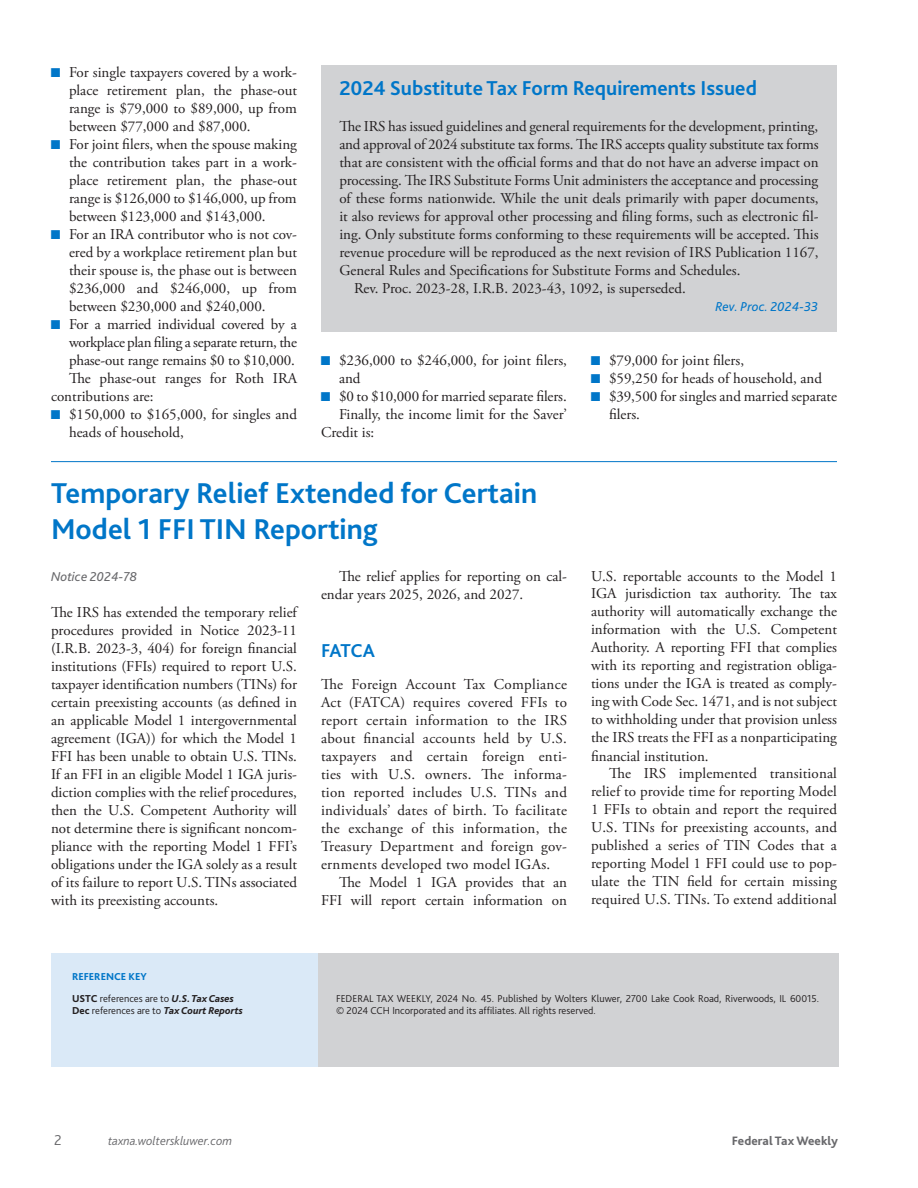
<style>
.page{position:relative;width:918px;height:1188px;background:#fff}
.page>*{position:absolute;margin:0;border:0;box-sizing:border-box;transform-origin:0 0}
.t1{font:700 30px/36px "Bliss 2";color:#0076c8}
.t2{font:700 21px "Bliss 2";color:#0076c8}
.t3{font:700 19.5px "Bliss 2";letter-spacing:-.035em;color:#0076c8}
.t4{font:15px/18px "Adobe Garamond Pro";color:#231f20;text-align:justify}
.t5{font:15px "Adobe Garamond Pro";letter-spacing:-.02em;color:#231f20}
.t6{font:300 15px "Bliss 2";color:#69696c}
.t7{font:italic 13.5px "Bliss 2";color:#0076c8}
.t8{font:italic 13.5px "Bliss 2";color:#69696c}
.t9{font:italic 300 12.75px "Bliss 2";color:#69696c}
.t10{font:800 12.75px "Bliss 2";color:#69696c}
.t11{font:300 10.5px/12.6px "Bliss 2";color:#231f20}
.s1{color:#0076c8}
.s2{font-weight:800;color:#0076c8}
.s3{font-weight:800}
.s4{font-weight:800;font-style:italic}
</style>
<div class="page">
<hr style="left:51px;top:461px;width:786px;height:1px;background:#0076c8">
<div style="left:321px;top:65px;width:516px;height:53px;background:#d1d2d4"></div>
<div style="left:321px;top:101px;width:516px;height:196px;background:#d1d2d4"></div>
<div style="left:321px;top:267px;width:516px;height:45px;background:#d1d2d4"></div>
<div style="left:321px;top:298px;width:516px;height:34px;background:#d1d2d4"></div>
<div style="left:51px;top:953px;width:267px;height:113px;background:#dae9f7"></div>
<div style="left:318px;top:953px;width:520px;height:113px;background:#d1d2d4"></div>
<p class="t4" style="left:69px;top:63px;width:230px;text-indent:-18px"><span class="s1">■</span> For single taxpayers covered by a work&shy;place retirement plan, the phase-out range is $79,000 to $89,000, up from between $77,000 and $87,000.</p>
<p class="t4" style="left:69px;top:135px;width:230px;text-indent:-18px"><span class="s1">■</span> For joint filers, when the spouse making the contribution takes part in a work&shy;place retirement plan, the phase-out range is $126,000 to $146,000, up from between $123,000 and $143,000.</p>
<p class="t4" style="left:69px;top:225px;width:230px;text-indent:-18px"><span class="s1">■</span> For an IRA contributor who is not cov&shy;ered by a workplace retirement plan but their spouse is, the phase out is between $236,000 and $246,000, up from between $230,000 and $240,000.</p>
<p class="t4" style="left:51px;top:315px;width:248px"><span class="s1">■</span> For a married individual covered by a</p>
<p class="t5" style="left:69px;top:333px;width:229px">workplace plan filing a separate return, the</p>
<p class="t4" style="left:69px;top:351px;width:227px">phase-out range remains $0 to $10,000.</p>
<p class="t4" style="left:69px;top:369px;width:230px">The phase-out ranges for Roth IRA</p>
<p class="t4" style="left:51px;top:387px;width:104px">contributions are:</p>
<p class="t4" style="left:69px;top:405px;width:230px;text-indent:-18px"><span class="s1">■</span> $150,000 to $165,000, for singles and heads of household,</p>
<h2 class="t2" style="left:339px;top:74px;width:419px">2024 Substitute Tax Form Requirements Issued</h2>
<p class="t4" style="left:339px;top:117px;width:480px">The IRS has issued guidelines and general requirements for the development, printing,</p>
<p class="t4" style="left:339px;top:135px;width:481px">and approval of 2024 substitute tax forms. The IRS accepts quality substitute tax forms</p>
<p class="t4" style="left:339px;top:153px;width:481px">that are consistent with the official forms and that do not have an adverse impact on</p>
<p class="t4" style="left:339px;top:171px;width:480px">processing. The IRS Substitute Forms Unit administers the acceptance and processing</p>
<p class="t4" style="left:339px;top:189px;width:481px">of these forms nationwide. While the unit deals primarily with paper documents,</p>
<p class="t4" style="left:339px;top:207px;width:481px">it also reviews for approval other processing and filing forms, such as electronic fil-</p>
<p class="t4" style="left:339px;top:225px;width:481px">ing. Only substitute forms conforming to these requirements will be accepted. This</p>
<p class="t4" style="left:339px;top:243px;width:481px">revenue procedure will be reproduced as the next revision of IRS Publication 1167,</p>
<p class="t4" style="left:339px;top:261px;width:403px">General Rules and Specifications for Substitute Forms and Schedules.</p>
<p class="t4" style="left:354px;top:279px;width:333px">Rev. Proc. 2023-28, I.R.B. 2023-43, 1092, is superseded.</p>
<p class="t7" style="left:715px;top:298px;width:104px">Rev. Proc. 2024-33</p>
<p class="t4" style="left:339px;top:351px;width:229px;text-indent:-18px"><span class="s1">■</span> $236,000 to $246,000, for joint filers, and</p>
<p class="t4" style="left:321px;top:387px;width:247px"><span class="s1">■</span> $0 to $10,000 for married separate filers.</p>
<p class="t4" style="left:339px;top:405px;width:230px">Finally, the income limit for the Saver’</p>
<p class="t4" style="left:321px;top:423px;width:55px">Credit is:</p>
<p class="t4" style="left:591px;top:351px;width:155px"><span class="s1">■</span> $79,000 for joint filers,</p>
<p class="t4" style="left:591px;top:369px;width:233px"><span class="s1">■</span> $59,250 for heads of household, and</p>
<p class="t4" style="left:609px;top:387px;width:230px;text-indent:-18px"><span class="s1">■</span> $39,500 for singles and married separate filers.</p>
<h1 class="t1" style="left:51px;top:474px;width:488px">Temporary Relief Extended for Certain<br>Model 1 FFI TIN Reporting</h1>
<p class="t8" style="left:51px;top:568px;width:88px">Notice 2024-78</p>
<p class="t4" style="left:51px;top:603px;width:248px">The IRS has extended the temporary relief procedures provided in Notice 2023-11 (I.R.B. 2023-3, 404) for foreign financial institutions (FFIs) required to report U.S. taxpayer identification numbers (TINs) for certain preexisting accounts (as defined in an applicable Model 1 intergovernmental agreement (IGA)) for which the Model 1<br>FFI has been unable to obtain U.S. TINs.<br>If an FFI in an eligible Model 1 IGA juris&shy;diction complies with the relief procedures, then the U.S. Competent Authority will not determine there is significant noncom&shy;pliance with the reporting Model 1 FFI’s obligations under the IGA solely as a result of its failure to report U.S. TINs associated with its preexisting accounts.</p>
<p class="t4" style="left:321px;top:567px;width:247px;text-indent:18px">The relief applies for reporting on cal&shy;endar years 2025, 2026, and 2027.</p>
<h3 class="t3" style="left:321px;top:638px;width:56px">FATCA</h3>
<p class="t4" style="left:321px;top:675px;width:248px">The Foreign Account Tax Compliance Act (FATCA) requires covered FFIs to report certain information to the IRS about financial accounts held by U.S. taxpayers and certain foreign enti&shy;ties with U.S. owners. The informa&shy;tion reported includes U.S. TINs and individuals’ dates of birth. To facilitate the exchange of this information, the Treasury Department and foreign gov&shy;ernments developed two model IGAs.</p>
<p class="t4" style="left:321px;top:873px;width:248px;text-align:right">The Model 1 IGA provides that an<br>FFI will report certain information on</p>
<p class="t4" style="left:591px;top:567px;width:248px">U.S. reportable accounts to the Model 1<br>IGA jurisdiction tax authority. The tax authority will automatically exchange the information with the U.S. Competent Authority. A reporting FFI that complies with its reporting and registration obliga&shy;tions under the IGA is treated as comply&shy;ing with Code Sec. 1471, and is not subject to withholding under that provision unless the IRS treats the FFI as a nonparticipating financial institution.</p>
<p class="t4" style="left:591px;top:765px;width:248px;text-indent:18px">The IRS implemented transitional relief to provide time for reporting Model 1 FFIs to obtain and report the required U.S. TINs for preexisting accounts, and published a series of TIN Codes that a reporting Model 1 FFI could use to pop&shy;ulate the TIN field for certain missing required U.S. TINs. To extend additional</p>
<p class="t11" style="left:72px;top:966px;width:163px;line-height:21.6px"><span class="s2">REFERENCE KEY<br></span><span class="s3">USTC</span> references are to <span class="s4">U.S. Tax Cases</span></p>
<p class="t11" style="left:72px;top:1004px;width:172px"><span class="s3">Dec</span> references are to <span class="s4">Tax Court Reports</span></p>
<p class="t6" style="left:54px;top:1131px;width:9px">2</p>
<p class="t9" style="left:108px;top:1133px;width:126px">taxna.wolterskluwer.com</p>
<p class="t11" style="left:336px;top:992px;width:485px">FEDERAL TAX WEEKLY, 2024 No. 45. Published by Wolters Kluwer, 2700 Lake Cook Road, Riverwoods, IL 60015. © 2024 CCH Incorporated and its affiliates. All rights reserved.</p>
<p class="t10" style="left:732px;top:1133px;width:108px">Federal Tax Weekly</p>
</div>
